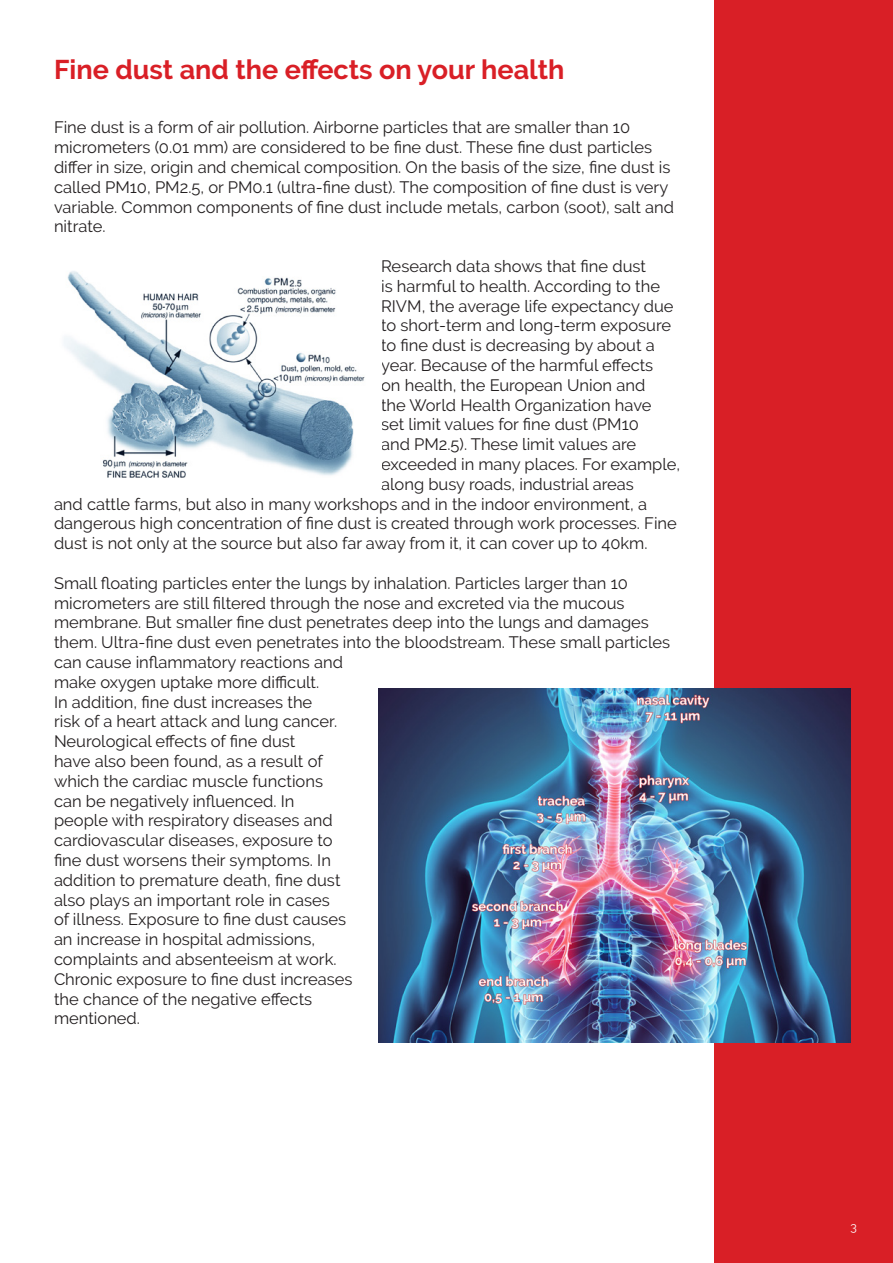
<style>
.page{position:relative;width:893px;height:1263px;background:#fff}
.page>*{position:absolute;margin:0;border:0;box-sizing:border-box;transform-origin:0 0}
.t1{font:700 27px "Raleway";color:#d91f26}
.t2{font:16.5px/19.8px "Raleway";color:#231f20}
.t3{font:12px "Raleway";color:#fff}
</style>
<div class="page">
<div style="left:714px;top:0;width:179px;height:1263px;background:#d91f26"></div>
<img style="left:64px;top:271px;width:301px;height:207px">
<img style="left:378px;top:689px;width:472px;height:354px">
<p class="t1" style="left:54px;top:54px;width:512px">Fine dust and the effects on your health</p>
<p class="t2" style="left:54px;top:118px;width:622px">Fine dust is a form of air pollution. Airborne particles that are smaller than 10 micrometers (0.01 mm) are considered to be fine dust. These fine dust particles differ in size, origin and chemical composition. On the basis of the size, fine dust is called PM10, PM2.5, or PM0.1 (ultra-fine dust). The composition of fine dust is very variable. Common components of fine dust include metals, carbon (soot), salt and nitrate.</p>
<p class="t2" style="left:381px;top:256px;width:266px">Research data shows that fine dust</p>
<p class="t2" style="left:381px;top:276px;width:280px">is harmful to health. According to the</p>
<p class="t2" style="left:381px;top:296px;width:294px">RIVM, the average life expectancy due</p>
<p class="t2" style="left:381px;top:316px;width:292px">to short-term and long-term exposure</p>
<p class="t2" style="left:381px;top:335px;width:275px">to fine dust is decreasing by about a</p>
<p class="t2" style="left:381px;top:355px;width:274px">year. Because of the harmful effects</p>
<p class="t2" style="left:381px;top:375px;width:266px">on health, the European Union and</p>
<p class="t2" style="left:381px;top:395px;width:272px">the World Health Organization have</p>
<p class="t2" style="left:381px;top:415px;width:259px">set limit values for fine dust (PM10</p>
<p class="t2" style="left:381px;top:434px;width:257px">and PM2.5). These limit values are</p>
<p class="t2" style="left:381px;top:454px;width:301px">exceeded in many places. For example,</p>
<p class="t2" style="left:381px;top:474px;width:254px">along busy roads, industrial areas</p>
<p class="t2" style="left:54px;top:494px;width:594px">and cattle farms, but also in many workshops and in the indoor environment, a</p>
<p class="t2" style="left:54px;top:514px;width:624px">dangerous high concentration of fine dust is created through work processes. Fine</p>
<p class="t2" style="left:54px;top:533px;width:595px">dust is not only at the source but also far away from it, it can cover up to 40km.</p>
<p class="t2" style="left:54px;top:573px;width:618px">Small floating particles enter the lungs by inhalation. Particles larger than 10 micrometers are still filtered through the nose and excreted via the mucous membrane. But smaller fine dust penetrates deep into the lungs and damages them. Ultra-fine dust even penetrates into the bloodstream. These small particles can cause inflammatory reactions and<br>make oxygen uptake more difficult.<br>In addition, fine dust increases the<br>risk of a heart attack and lung cancer.<br>Neurological effects of fine dust<br>have also been found, as a result of<br>which the cardiac muscle functions<br>can be negatively influenced. In<br>people with respiratory diseases and<br>cardiovascular diseases, exposure to<br>fine dust worsens their symptoms. In<br>addition to premature death, fine dust<br>also plays an important role in cases<br>of illness. Exposure to fine dust causes<br>an increase in hospital admissions,<br>complaints and absenteeism at work.<br>Chronic exposure to fine dust increases<br>the chance of the negative effects<br>mentioned.</p>
<p class="t3" style="left:850px;top:1219px;width:8px">3</p>
</div>
